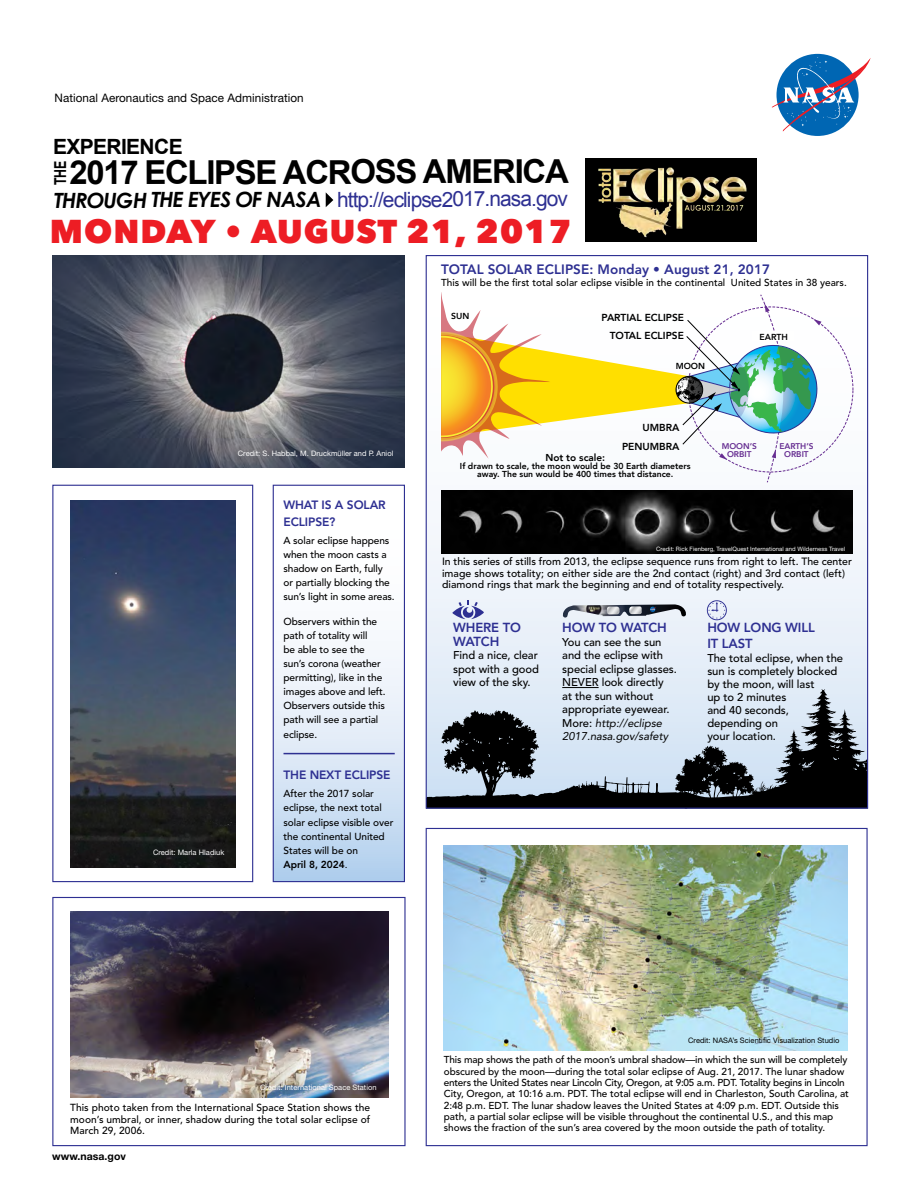
<style>
.page{position:relative;width:918px;height:1188px;background:#fff}
.page>*{position:absolute;margin:0;border:0;box-sizing:border-box;transform-origin:0 0}
.Hyperlink{font:700 33px "Arial";letter-spacing:-.045em;color:#000}
.t1{font:800 33px "Avenir Next";letter-spacing:.03em;color:#ed1d24}
.Hyperlink-2{font:21px "Arial";letter-spacing:-.05em;color:#2e3092}
.Hyperlink-3{font:italic 700 21px "Century Gothic";letter-spacing:-.045em;color:#000}
.Hyperlink-4{font:700 21px "Arial";letter-spacing:-.03em;color:#000}
.Hyperlink-5{font:700 16.5px "Arial";color:#000;scale:.75 1}
.Hyperlink-6{font:800 13.5px "Avenir";letter-spacing:.005em;color:#2e3092}
.Hyperlink-7{font:800 13.05px/13.5px "Avenir";letter-spacing:-.01em;color:#2e3092}
.Hyperlink-8{font:800 12px/16.2px "Avenir";letter-spacing:-.01em;color:#2e3092}
.t2{font:11.7px "Helvetica Neue LT Std";letter-spacing:.005em;color:#000}
.Hyperlink-9{font:500 11.25px/13.5px "Avenir";letter-spacing:-.005em;color:#000}
.Hyperlink-10{font:italic 11.25px "Avenir";letter-spacing:-.005em;color:#000}
.Hyperlink-11{font:500 10.5px/11.2px "Avenir";letter-spacing:.005em;color:#000}
.Hyperlink-12{font:700 10.5px "Helvetica Neue LT Std";letter-spacing:.005em;color:#000}
.Hyperlink-13{font:500 10.2px/14.1px "Avenir";letter-spacing:-.01em;color:#000}
.Hyperlink-14{font:800 10.2px "Avenir";color:#000}
.Hyperlink-15{font:500 10.05px/11.2px "Avenir";letter-spacing:-.005em;color:#000}
.t3{font:800 10.05px "Avenir";color:#000}
.t4{font:800 8.7px/8.2px "Avenir";color:#000;text-align:center}
.t5{font:800 8.25px/7.5px "Avenir";color:#662d91;text-align:center}
.t6{font:7.5px "Helvetica Neue LT Std";letter-spacing:.005em;color:#fff}
.Hyperlink-16{font:7.5px "Helvetica Neue LT Std";letter-spacing:.005em;color:#000}
.t7{font:6px "Helvetica Neue LT Std";color:#fff}
.s1{font-weight:400}
.s2{font-weight:400;font-style:italic}
</style>
<div class="page">
<svg style="left:428px;top:490px;width:438px;height:199px"></svg>
<div style="left:777px;top:54px;width:82px;height:82px;background:#0066b3;border-radius:50%"></div>
<svg style="left:772px;top:57px;width:99px;height:75px"></svg>
<div style="left:52px;top:485px;width:201px;height:397px;border:1px solid #2e3092"></div>
<div style="left:52px;top:897px;width:354px;height:249px;border:1px solid #2e3092"></div>
<div style="left:426px;top:828px;width:442px;height:318px;border:1px solid #2e3092"></div>
<svg style="left:275px;top:650px;width:128px;height:230px"></svg>
<div style="left:273px;top:485px;width:132px;height:397px;border:1px solid #2e3092"></div>
<img style="left:52px;top:255px;width:353px;height:213px">
<img style="left:70px;top:500px;width:165px;height:367px">
<img style="left:70px;top:912px;width:318px;height:186px">
<svg style="left:428px;top:689px;width:438px;height:118px"></svg>
<svg style="left:452px;top:600px;width:32px;height:20px"></svg>
<svg style="left:707px;top:600px;width:20px;height:20px"></svg>
<svg style="left:441px;top:292px;width:413px;height:191px"></svg>
<img style="left:441px;top:491px;width:412px;height:63px">
<div style="left:585px;top:158px;width:171px;height:84px;background:#000"></div>
<img style="left:562px;top:604px;width:125px;height:14px">
<svg style="left:650px;top:607px;width:6px;height:5px"></svg>
<svg style="left:607px;top:607px;width:13px;height:7px"></svg>
<svg style="left:629px;top:606px;width:13px;height:8px"></svg>
<img style="left:598px;top:167px;width:149px;height:71px">
<img style="left:444px;top:845px;width:404px;height:205px">
<hr style="left:284px;top:753px;width:111px;height:1px;background:#2e3092">
<hr style="left:562px;top:687px;width:37px;height:1px;background:#000">
<svg style="left:326px;top:192px;width:7px;height:15px"></svg>
<p class="t2" style="left:55px;top:91px;width:251px">National Aeronautics and Space Administration</p>
<p class="Hyperlink-4" style="left:53px;top:133px;width:131px">EXPERIENCE</p>
<p class="Hyperlink" style="left:70px;top:150px;width:501px">2017 ECLIPSE ACROSS AMERICA</p>
<p class="Hyperlink-3" style="left:54px;top:186px;width:269px">THROUGH THE EYES OF NASA</p>
<p class="Hyperlink-2" style="left:337px;top:185px;width:233px">http://eclipse2017.nasa.gov</p>
<p class="Hyperlink-5" style="left:49px;top:185px;width:34px;rotate:-90deg">THE</p>
<p class="t1" style="left:50px;top:210px;width:523px">MONDAY • AUGUST 21, 2017</p>
<p class="Hyperlink-6" style="left:441px;top:261px;width:330px">TOTAL SOLAR ECLIPSE: Monday • August 21, 2017</p>
<p class="Hyperlink-15" style="left:441px;top:277px;width:407px">This will be the first total solar eclipse visible in the continental United States in 38 years.</p>
<p class="t6" style="left:238px;top:449px;width:157px">Credit: S. Habbal, M. Druckmüller and P. Aniol</p>
<p class="t6" style="left:153px;top:848px;width:73px">Credit: Marla Hladiuk</p>
<p class="Hyperlink-8" style="left:284px;top:497px;width:104px">WHAT IS A SOLAR<br>ECLIPSE?</p>
<p class="Hyperlink-13" style="left:284px;top:533px;width:113px">A solar eclipse happens when the moon casts a shadow on Earth, fully or partially blocking the sun’s light in some areas.</p>
<p class="Hyperlink-13" style="left:284px;top:614px;width:104px">Observers within the path of totality will<br>be able to see the sun’s corona (weather permitting), like in the images above and left.<br>Observers outside this path will see a partial eclipse.</p>
<p class="Hyperlink-8" style="left:284px;top:767px;width:109px">THE NEXT ECLIPSE</p>
<p class="Hyperlink-13" style="left:284px;top:787px;width:111px">After the 2017 solar eclipse, the next total solar eclipse visible over the continental United<br>States will be on</p>
<p class="Hyperlink-14" style="left:284px;top:858px;width:66px">April 8, 2024<span class="s1">.</span></p>
<p class="t4" style="left:451px;top:312px;width:20px">SUN</p>
<p class="Hyperlink-14" style="left:602px;top:310px;width:84px">PARTIAL ECLIPSE</p>
<p class="Hyperlink-14" style="left:610px;top:328px;width:76px">TOTAL ECLIPSE</p>
<p class="t4" style="left:676px;top:361px;width:31px">MOON</p>
<p class="t4" style="left:760px;top:333px;width:30px">EARTH</p>
<p class="Hyperlink-14" style="left:643px;top:420px;width:38px">UMBRA</p>
<p class="Hyperlink-14" style="left:622px;top:438px;width:59px">PENUMBRA</p>
<p class="t3" style="left:545px;top:449px;width:61px">Not to scale:</p>
<p class="t4" style="left:460px;top:462px;width:232px">If drawn to scale, the moon would be 30 Earth diameters away. The sun would be 400 times that distance.</p>
<p class="t5" style="left:722px;top:443px;width:37px">MOON’S<br>ORBIT</p>
<p class="t5" style="left:779px;top:443px;width:36px">EARTH’S<br>ORBIT</p>
<p class="t7" style="left:659px;top:545px;width:186px">Credit: Rick Fienberg, TravelQuest International and Wilderness Travel</p>
<p class="t7" style="left:656px;top:545px;width:190px">Credit: Rick Fienberg, TravelQuest International and Wilderness Travel</p>
<p class="Hyperlink-11" style="left:442px;top:556px;width:411px">In this series of stills from 2013, the eclipse sequence runs from right to left. The center image shows totality; on either side are the 2nd contact (right) and 3rd contact (left) diamond rings that mark the beginning and end of totality respectively.</p>
<p class="Hyperlink-7" style="left:453px;top:621px;width:69px">WHERE TO<br>WATCH</p>
<p class="Hyperlink-9" style="left:453px;top:649px;width:87px">Find a nice, clear spot with a good</p>
<p class="Hyperlink-9" style="left:453px;top:676px;width:79px">view of the sky.</p>
<p class="Hyperlink-7" style="left:562px;top:621px;width:106px">HOW TO WATCH</p>
<p class="Hyperlink-9" style="left:562px;top:636px;width:101px">You can see the sun</p>
<p class="Hyperlink-9" style="left:562px;top:649px;width:116px">and the eclipse with special eclipse glasses.</p>
<p class="Hyperlink-9" style="left:562px;top:676px;width:103px">NEVER look directly</p>
<p class="Hyperlink-9" style="left:562px;top:690px;width:109px">at the sun without appropriate eyewear.<br>More: <span class="s2">http://eclipse</span></p>
<p class="Hyperlink-10" style="left:562px;top:730px;width:107px">2017.nasa.gov/safety</p>
<p class="Hyperlink-7" style="left:707px;top:621px;width:109px">HOW LONG WILL</p>
<p class="Hyperlink-7" style="left:707px;top:637px;width:47px">IT LAST</p>
<p class="Hyperlink-9" style="left:707px;top:651px;width:137px;line-height:13px">The total eclipse, when the sun is completely blocked</p>
<p class="Hyperlink-9" style="left:707px;top:677px;width:109px">by the moon, will last</p>
<p class="Hyperlink-9" style="left:707px;top:690px;width:81px">up to 2 minutes</p>
<p class="Hyperlink-9" style="left:707px;top:703px;width:83px">and 40 seconds,</p>
<p class="Hyperlink-9" style="left:707px;top:716px;width:72px">depending on</p>
<p class="Hyperlink-9" style="left:707px;top:730px;width:70px">your location.</p>
<p class="t6" style="left:260px;top:1082px;width:118px">Credit: International Space Station</p>
<p class="Hyperlink-13" style="left:70px;top:1102px;width:302px;line-height:11.6px;text-align:justify">This photo taken from the International Space Station shows the moon’s umbral, or inner, shadow during the total solar eclipse of March 29, 2006.</p>
<p class="Hyperlink-12" style="left:52px;top:1150px;width:75px">www.nasa.gov</p>
<p class="Hyperlink-16" style="left:688px;top:1036px;width:153px">Credit: NASA’s Scientific Visualization Studio</p>
<p class="Hyperlink-15" style="left:444px;top:1055px;width:407px">This map shows the path of the moon’s umbral shadow—in which the sun will be completely obscured by the moon—during the total solar eclipse of Aug. 21, 2017. The lunar shadow enters the United States near Lincoln City, Oregon, at 9:05 a.m. PDT. Totality begins in Lincoln City, Oregon, at 10:16 a.m. PDT. The total eclipse will end in Charleston, South Carolina, at 2:48 p.m. EDT. The lunar shadow leaves the United States at 4:09 p.m. EDT. Outside this path, a partial solar eclipse will be visible throughout the continental U.S., and this map shows the fraction of the sun’s area covered by the moon outside the path of totality.</p>
</div>
